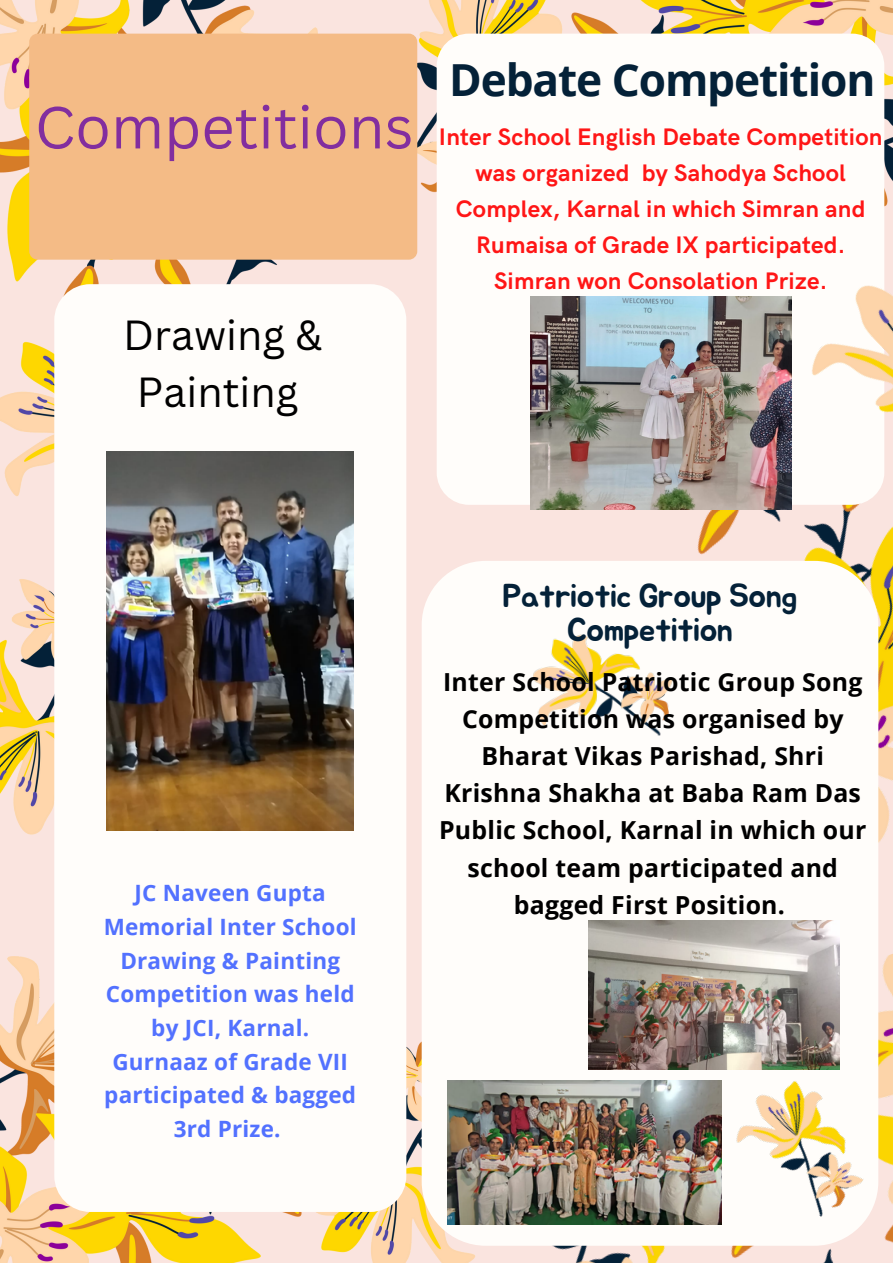
<style>
.page{position:relative;width:893px;height:1264px;background:#fff}
.page>*{position:absolute;margin:0;border:0;box-sizing:border-box;transform-origin:0 0}
.t1{font:57.9px "Canva Sans";color:#822e9f}
.t2{font:700 44.25px "Open Sans";letter-spacing:-.025em;color:#042138}
.t3{font:40.95px/56.6px "Canva Sans";color:#000;text-align:center}
.t4{font:33px/33.8px "Jua";letter-spacing:-.025em;color:#042138;text-align:center}
.t5{font:700 24.9px/37px "Open Sans";letter-spacing:.01em;color:#000;text-align:center}
.t6{font:700 24px/36px "HK Grotesk";letter-spacing:.01em;color:#ff1616;text-align:center}
.t7{font:700 22.5px/33.8px "Open Sans";letter-spacing:.01em;color:#5271ff;text-align:center}
</style>
<div class="page">
<div style="left:0;top:0;width:892px;height:1262px;background:#fae4df"></div>
<img style="left:0;top:0;width:317px;height:497px">
<img style="left:544px;top:509px;width:348px;height:333px">
<img style="left:395px;top:0;width:375px;height:260px">
<div style="left:436px;top:34px;width:448px;height:471px;background:#fffdfa;border-radius:32px"></div>
<img style="left:0;top:579px;width:54px;height:256px">
<img style="left:480px;top:954px;width:412px;height:308px">
<img style="left:0;top:956px;width:477px;height:306px">
<div style="left:54px;top:284px;width:352px;height:927px;background:#fffdfa;border-radius:36px"></div>
<div style="left:421px;top:561px;width:457px;height:684px;background:#fffdfa;border-radius:64px"></div>
<img style="left:770px;top:0;width:122px;height:595px">
<img style="left:533px;top:634px;width:140px;height:102px">
<img style="left:721px;top:1060px;width:169px;height:164px">
<img style="left:530px;top:296px;width:261px;height:213px">
<img style="left:106px;top:451px;width:248px;height:379px">
<img style="left:588px;top:921px;width:251px;height:148px">
<img style="left:447px;top:1080px;width:274px;height:144px">
<div style="left:29px;top:34px;width:388px;height:226px;background:#f4bb86;border-radius:8px"></div>
<h1 class="t1" style="left:35px;top:87px;width:380px">Competitions</h1>
<h3 class="t3" style="left:123px;top:306px;width:201px">Drawing &amp;<br>Painting</h3>
<h2 class="t2" style="left:449px;top:49px;width:427px">Debate Competition</h2>
<p class="t6" style="left:439px;top:120px;width:445px">Inter School English Debate Competition was organized by Sahodya School Complex, Karnal in which Simran and Rumaisa of Grade IX participated.<br>Simran won Consolation Prize.</p>
<p class="t7" style="left:104px;top:875px;width:254px">JC Naveen Gupta<br>Memorial Inter School<br>Drawing &amp; Painting<br>Competition was held by JCI, Karnal.<br>Gurnaaz of Grade VII participated &amp; bagged<br>3rd Prize.</p>
<h3 class="t4" style="left:502px;top:580px;width:297px">Patriotic Group Song<br>Competition</h3>
<p class="t5" style="left:439px;top:662px;width:429px">Inter School Patriotic Group Song<br>Competition was organised by<br>Bharat Vikas Parishad, Shri<br>Krishna Shakha at Baba Ram Das<br>Public School, Karnal in which our school team participated and bagged First Position.</p>
</div>
